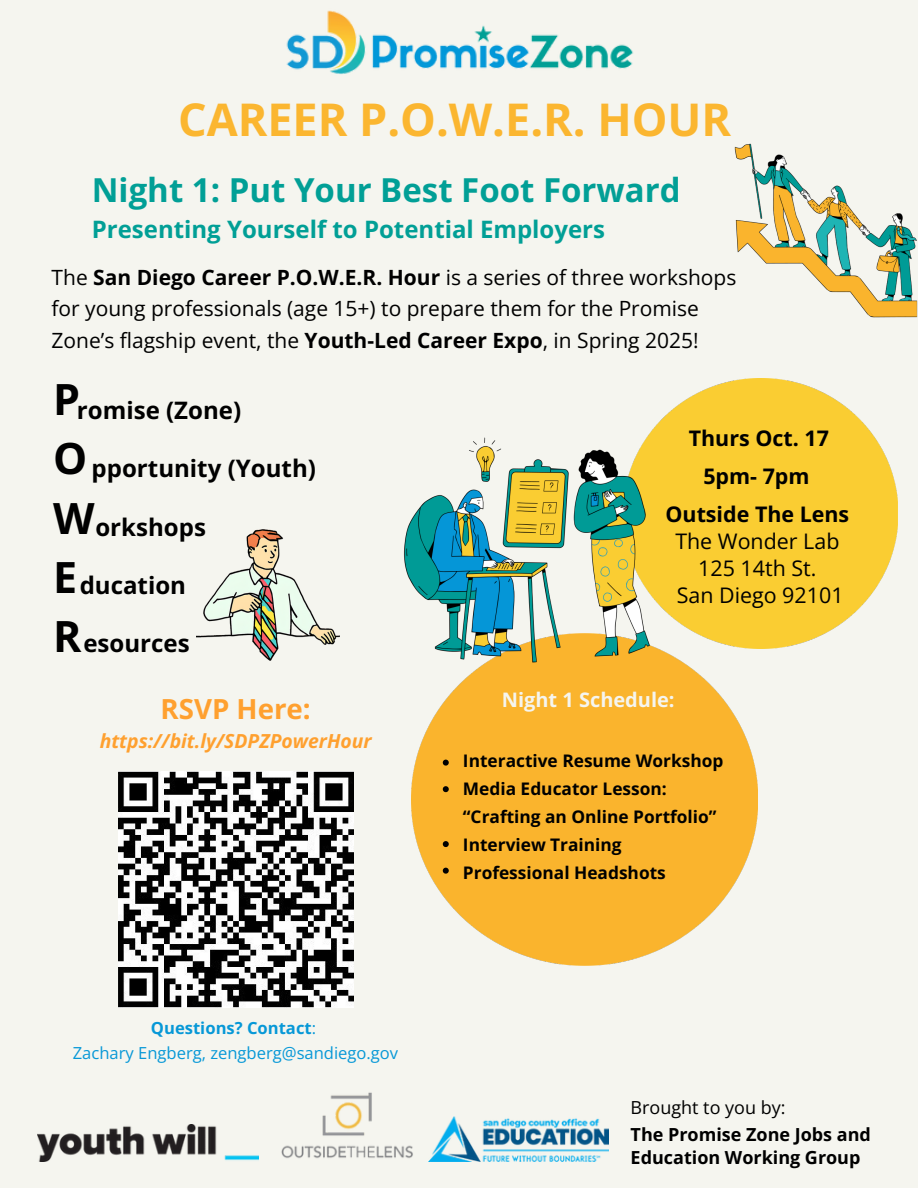
<style>
.page{position:relative;width:918px;height:1188px;background:#f5f5ef}
.page>*{position:absolute;margin:0;border:0;box-sizing:border-box;transform-origin:0 0}
.t1{font:700 45px "Open Sans";color:#fbb630}
.t2{font:700 43.05px/59.4px "Open Sans";color:#000}
.t3{font:700 33px "Open Sans";color:#019f96}
.t4{font:700 27.6px "Open Sans";color:#ffa02f}
.t5{font:700 24px "Open Sans";color:#000}
.t6{font:700 24px "Open Sans";color:#019f96}
.t7{font:21.45px/27px "Open Sans";color:#000;text-align:center}
.t8{font:700 21.45px "Open Sans";color:#000}
.t9{font:21px/31.5px "Open Sans";color:#000}
.t10{font:700 19.95px "Open Sans";color:#f5f5ef}
.t11{font:italic 700 19.35px "Open Sans";color:#ffa02f}
.t12{font:700 18px "Open Sans";color:#000}
.t13{font:18px "Open Sans";color:#000}
.t14{font:700 17.25px/28.2px "Open Sans";color:#000}
.t15{font:16.65px "Open Sans";color:#0798d7}
.t16{font:700 16.65px "Open Sans";color:#0798d7}
.s1{font-weight:700}
.s2{font-weight:400}
</style>
<div class="page">
<img style="left:286px;top:10px;width:347px;height:64px">
<img style="left:38px;top:1124px;width:220px;height:38px">
<img style="left:281px;top:1092px;width:132px;height:66px">
<img style="left:429px;top:1116px;width:179px;height:45px">
<img style="left:734px;top:143px;width:184px;height:175px">
<img style="left:412px;top:649px;width:345px;height:317px">
<svg style="left:443px;top:868px;width:6px;height:6px"></svg>
<svg style="left:443px;top:760px;width:6px;height:6px"></svg>
<svg style="left:443px;top:786px;width:6px;height:6px"></svg>
<svg style="left:443px;top:841px;width:6px;height:6px"></svg>
<img style="left:651px;top:378px;width:247px;height:271px">
<img style="left:404px;top:431px;width:253px;height:237px">
<img style="left:118px;top:772px;width:235px;height:235px">
<img style="left:196px;top:530px;width:143px;height:131px">
<h3 class="t1" style="left:178px;top:88px;width:555px">CAREER P.O.W.E.R. HOUR</h3>
<p class="t3" style="left:92px;top:166px;width:590px">Night 1: Put Your Best Foot Forward</p>
<p class="t6" style="left:92px;top:212px;width:515px">Presenting Yourself to Potential Employers</p>
<p class="t9" style="left:52px;top:261px;width:686px">The <span class="s1">San Diego Career P.O.W.E.R. Hour</span> is a series of three workshops for young professionals (age 15+) to prepare them for the Promise<br>Zone’s flagship event, the <span class="s1">Youth-Led Career Expo</span>, in Spring 2025!</p>
<p class="t2" style="left:53px;top:369px;width:28px">P</p>
<p class="t2" style="left:53px;top:428px;width:36px">O</p>
<h3 class="t2" style="left:53px;top:487px;width:43px">W<br>E</h3>
<h5 class="t2" style="left:53px;top:606px;width:30px">R</h5>
<h3 class="t5" style="left:77px;top:393px;width:166px">romise (Zone)</h3>
<p class="t5" style="left:92px;top:452px;width:226px">pportunity (Youth)</p>
<p class="t5" style="left:95px;top:510px;width:112px">orkshops</p>
<p class="t5" style="left:80px;top:568px;width:108px">ducation</p>
<p class="t5" style="left:83px;top:627px;width:108px">esources</p>
<h3 class="t4" style="left:161px;top:689px;width:152px">RSVP Here:</h3>
<h3 class="t11" style="left:100px;top:727px;width:273px">https://bit.ly/SDPZPowerHour</h3>
<h2 class="t16" style="left:151px;top:1016px;width:167px">Questions? Contact<span class="s2">:</span></h2>
<p class="t15" style="left:73px;top:1041px;width:327px">Zachary Engberg, zengberg@sandiego.gov</p>
<p class="t8" style="left:689px;top:423px;width:142px">Thurs Oct. 17</p>
<h1 class="t8" style="left:703px;top:461px;width:108px">5pm- 7pm</h1>
<h2 class="t7" style="left:666px;top:500px;width:185px"><span class="s1">Outside The Lens<br></span>The Wonder Lab<br>125 14th St.<br>San Diego 92101</h2>
<h2 class="t10" style="left:502px;top:686px;width:174px">Night 1 Schedule:</h2>
<p class="t14" style="left:463px;top:746px;width:262px">Interactive Resume Workshop<br>Media Educator Lesson: “Crafting an Online Portfolio”<br>Interview Training<br>Professional Headshots</p>
<p class="t13" style="left:631px;top:1095px;width:156px">Brought to you by:</p>
<p class="t12" style="left:631px;top:1122px;width:242px">The Promise Zone Jobs and</p>
<p class="t12" style="left:631px;top:1145px;width:231px">Education Working Group</p>
</div>
